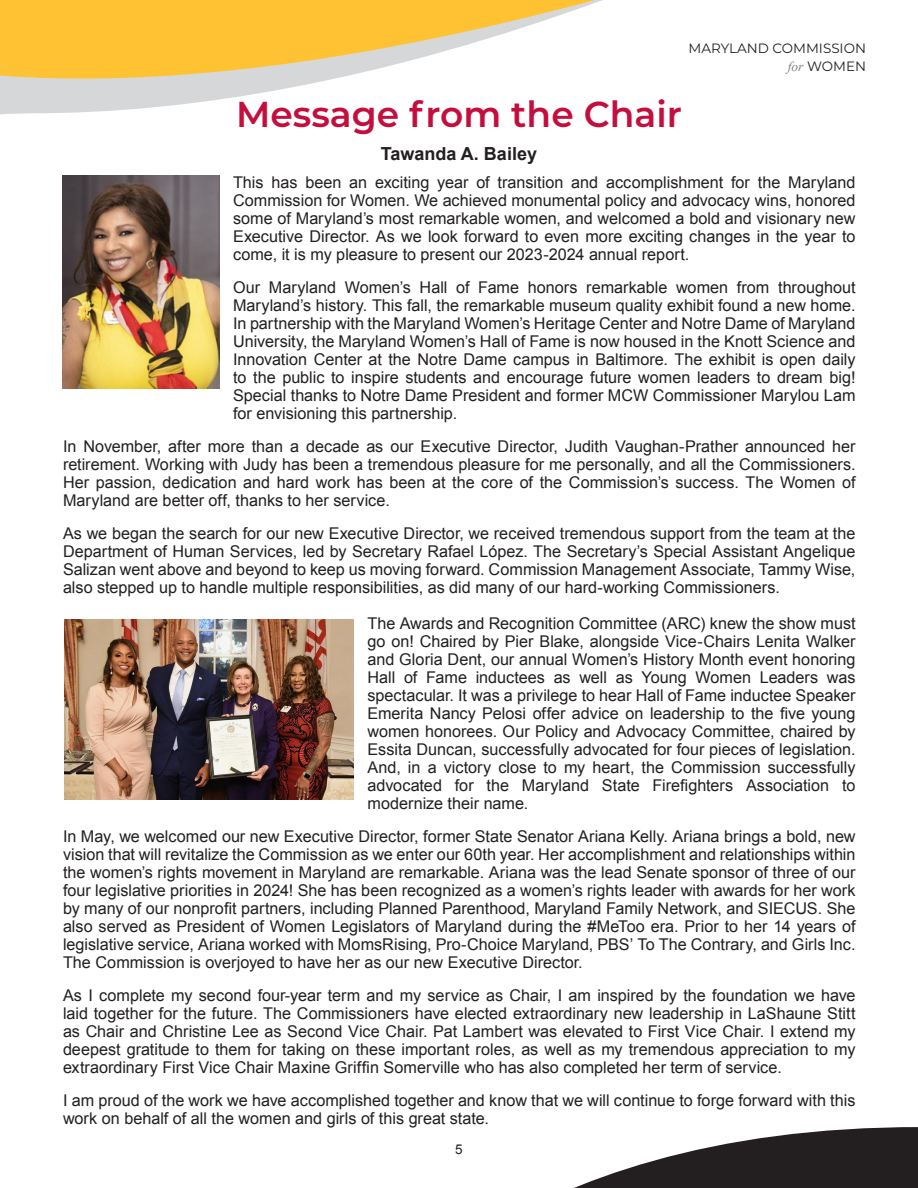
<style>
.page{position:relative;width:918px;height:1188px;background:#fff}
.page>*{position:absolute;margin:0;border:0;box-sizing:border-box;transform-origin:0 0}
.t1{font:600 36px "Montserrat";color:#c40e3e}
.t2{font:700 18px "Arial";color:#231f20}
.t3{font:16.2px/18px "Arial";color:#231f20;text-align:justify}
.t4{font:13.5px/18px "Montserrat";color:#231f20;text-align:right}
.t5{font:13.5px "Arial";color:#231f20}
.s1{font-family:"Times New Roman";font-style:italic;color:#808285}
</style>
<div class="page">
<svg style="left:574px;top:1127px;width:344px;height:61px"></svg>
<svg style="left:0;top:0;width:602px;height:114px"></svg>
<svg style="left:0;top:0;width:595px;height:79px;fill:#ffc233"></svg>
<img style="left:65px;top:620px;width:289px;height:179px">
<img style="left:62px;top:176px;width:158px;height:212px">
<p class="t4" style="left:688px;top:38px;width:179px">MARYLAND COMMISSION <span class="s1">for</span> WOMEN</p>
<p class="t1" style="left:236px;top:89px;width:447px">Message from the Chair</p>
<p class="t2" style="left:381px;top:142px;width:158px">Tawanda A. Bailey</p>
<p class="t3" style="left:233px;top:173px;width:624px">This has been an exciting year of transition and accomplishment for the Maryland Commission for Women. We achieved monumental policy and advocacy wins, honored some of Maryland’s most remarkable women, and welcomed a bold and visionary new Executive Director. As we look forward to even more exciting changes in the year to come, it is my pleasure to present our 2023-2024 annual report.</p>
<p class="t3" style="left:233px;top:278px;width:624px">Our Maryland Women’s Hall of Fame honors remarkable women from throughout Maryland’s history. This fall, the remarkable museum quality exhibit found a new home.<br>In partnership with the Maryland Women’s Heritage Center and Notre Dame of Maryland University, the Maryland Women’s Hall of Fame is now housed in the Knott Science and Innovation Center at the Notre Dame campus in Baltimore. The exhibit is open daily to the public to inspire students and encourage future women leaders to dream big!<br>Special thanks to Notre Dame President and former MCW Commissioner Marylou Lam for envisioning this partnership.</p>
<p class="t3" style="left:63px;top:437px;width:794px">In November, after more than a decade as our Executive Director, Judith Vaughan-Prather announced her retirement. Working with Judy has been a tremendous pleasure for me personally, and all the Commissioners.<br>Her passion, dedication and hard work has been at the core of the Commission’s success. The Women of Maryland are better off, thanks to her service.</p>
<p class="t3" style="left:63px;top:524px;width:794px">As we began the search for our new Executive Director, we received tremendous support from the team at the Department of Human Services, led by Secretary Rafael López. The Secretary’s Special Assistant Angelique Salizan went above and beyond to keep us moving forward. Commission Management Associate, Tammy Wise, also stepped up to handle multiple responsibilities, as did many of our hard-working Commissioners.</p>
<p class="t3" style="left:368px;top:614px;width:490px">The Awards and Recognition Committee (ARC) knew the show must go on! Chaired by Pier Blake, alongside Vice-Chairs Lenita Walker and Gloria Dent, our annual Women’s History Month event honoring Hall of Fame inductees as well as Young Women Leaders was spectacular. It was a privilege to hear Hall of Fame inductee Speaker Emerita Nancy Pelosi offer advice on leadership to the five young women honorees. Our Policy and Advocacy Committee, chaired by Essita Duncan, successfully advocated for four pieces of legislation.<br>And, in a victory close to my heart, the Commission successfully advocated for the Maryland State Firefighters Association to modernize their name.</p>
<p class="t3" style="left:63px;top:827px;width:794px">In May, we welcomed our new Executive Director, former State Senator Ariana Kelly. Ariana brings a bold, new vision that will revitalize the Commission as we enter our 60th year. Her accomplishment and relationships within the women’s rights movement in Maryland are remarkable. Ariana was the lead Senate sponsor of three of our four legislative priorities in 2024! She has been recognized as a women’s rights leader with awards for her work by many of our nonprofit partners, including Planned Parenthood, Maryland Family Network, and SIECUS. She also served as President of Women Legislators of Maryland during the #MeToo era. Prior to her 14 years of legislative service, Ariana worked with MomsRising, Pro-Choice Maryland, PBS’ To The Contrary, and Girls Inc.<br>The Commission is overjoyed to have her as our new Executive Director.</p>
<p class="t3" style="left:63px;top:986px;width:794px">As I complete my second four-year term and my service as Chair, I am inspired by the foundation we have laid together for the future. The Commissioners have elected extraordinary new leadership in LaShaune Stitt as Chair and Christine Lee as Second Vice Chair. Pat Lambert was elevated to First Vice Chair. I extend my deepest gratitude to them for taking on these important roles, as well as my tremendous appreciation to my extraordinary First Vice Chair Maxine Griffin Somerville who has also completed her term of service.</p>
<p class="t3" style="left:63px;top:1091px;width:794px">I am proud of the work we have accomplished together and know that we will continue to forge forward with this work on behalf of all the women and girls of this great state.</p>
<p class="t5" style="left:455px;top:1140px;width:9px">5</p>
</div>
